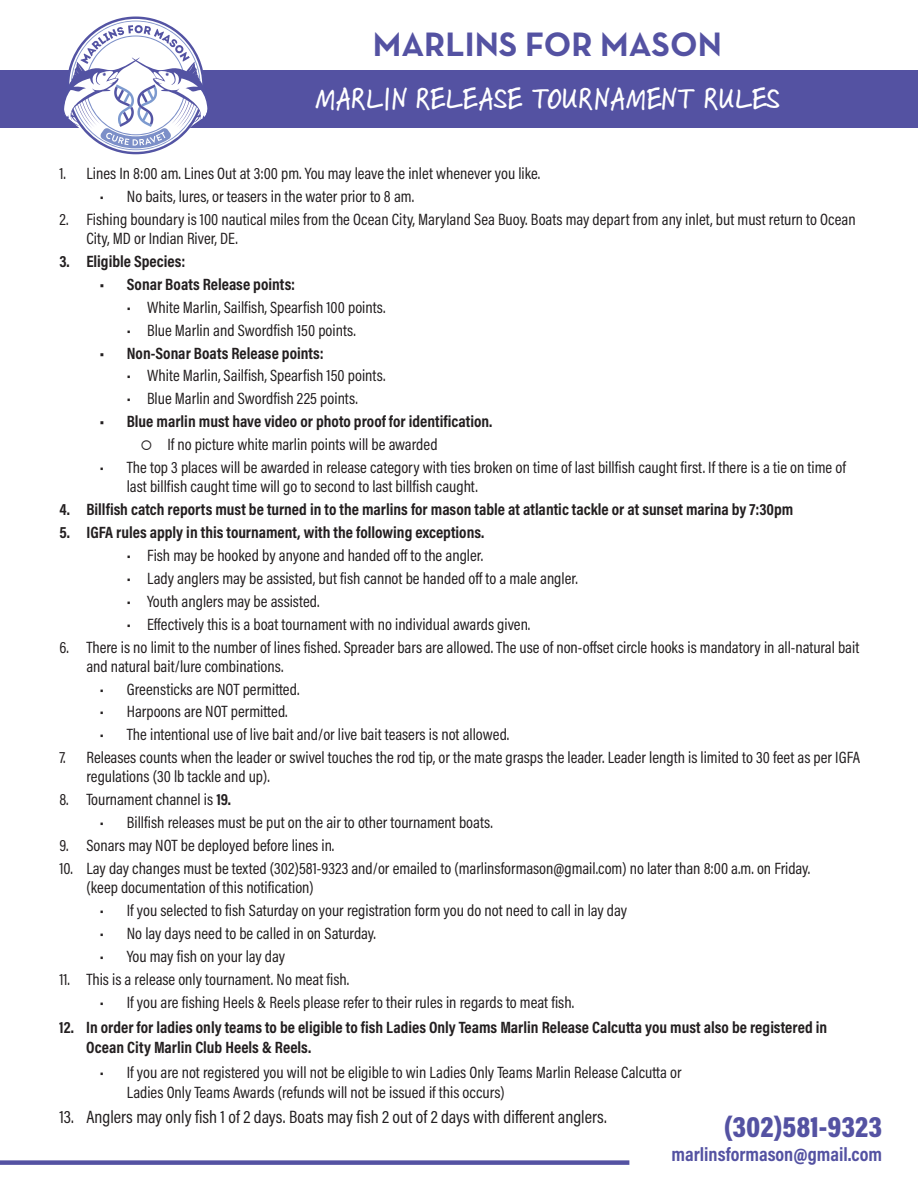
<style>
.page{position:relative;width:918px;height:1188px;background:#fff}
.page>*{position:absolute;margin:0;border:0;box-sizing:border-box;transform-origin:0 0}
.t1{font:700 34.5px "Neutraface Text";color:#5452a2}
.t2{font:33px "Skippy Sharp";letter-spacing:.015em;color:#fff}
.t3{font:900 30px "Acumin Pro Cond";color:#5452a2}
.t4{font:700 19.5px "Acumin Pro Cond";color:#5452a2}
.t5{font:18px "Acumin Pro Cond";color:#231f20}
.t6{font:16.5px/19px "Acumin Pro Cond";color:#231f20}
.t7{font:700 16.5px/19px "Acumin Pro Cond";color:#231f20}
.s1{font-weight:700}
</style>
<div class="page">
<div style="left:0;top:1160px;width:629px;height:5px;background:#5452a2"></div>
<div style="left:0;top:70px;width:918px;height:58px;background:#5452a2"></div>
<svg style="left:64px;top:17px;width:144px;height:137px"></svg>
<h1 class="t1" style="left:373px;top:22px;width:351px">MARLINS FOR MASON</h1>
<h2 class="t2" style="left:315px;top:75px;width:466px">MARLIN RELEASE TOURNAMENT RULES</h2>
<p class="t6" style="left:59px;top:164px;width:482px">1. Lines In 8:00 am. Lines Out at 3:00 pm. You may leave the inlet whenever you like.</p>
<p class="t6" style="left:100px;top:186px;width:316px">• No baits, lures, or teasers in the water prior to 8 am.</p>
<p class="t6" style="left:86px;top:209px;width:771px;text-indent:-27px">2. Fishing boundary is 100 nautical miles from the Ocean City, Maryland Sea Buoy. Boats may depart from any inlet, but must return to Ocean<br>City, MD or Indian River, DE.</p>
<p class="t7" style="left:59px;top:251px;width:127px">3. Eligible Species:</p>
<p class="t7" style="left:100px;top:274px;width:197px">• Sonar Boats Release points:</p>
<p class="t6" style="left:127px;top:297px;width:260px">• White Marlin, Sailfish, Spearfish 100 points.</p>
<p class="t6" style="left:127px;top:320px;width:231px">• Blue Marlin and Swordfish 150 points.</p>
<p class="t7" style="left:100px;top:343px;width:225px">• Non-Sonar Boats Release points:</p>
<p class="t6" style="left:127px;top:366px;width:260px">• White Marlin, Sailfish, Spearfish 150 points.</p>
<p class="t6" style="left:127px;top:389px;width:233px">• Blue Marlin and Swordfish 225 points.</p>
<p class="t7" style="left:100px;top:412px;width:394px">• Blue marlin must have video or photo proof for identification.</p>
<p class="t6" style="left:167px;top:435px;width:272px">If no picture white marlin points will be awarded</p>
<p class="t6" style="left:127px;top:458px;width:721px;text-indent:-27px">• The top 3 places will be awarded in release category with ties broken on time of last billfish caught first. If there is a tie on time of last billfish caught time will go to second to last billfish caught.</p>
<p class="t7" style="left:59px;top:499px;width:736px">4. Billfish catch reports must be turned in to the marlins for mason table at atlantic tackle or at sunset marina by 7:30pm</p>
<p class="t7" style="left:59px;top:522px;width:427px">5. IGFA rules apply in this tournament, with the following exceptions.</p>
<p class="t6" style="left:127px;top:545px;width:358px">• Fish may be hooked by anyone and handed off to the angler.</p>
<p class="t6" style="left:127px;top:568px;width:452px">• Lady anglers may be assisted, but fish cannot be handed off to a male angler.</p>
<p class="t6" style="left:127px;top:591px;width:194px">• Youth anglers may be assisted.</p>
<p class="t6" style="left:127px;top:614px;width:405px">• Effectively this is a boat tournament with no individual awards given.</p>
<p class="t6" style="left:86px;top:637px;width:775px;text-indent:-27px">6. There is no limit to the number of lines fished. Spreader bars are allowed. The use of non-offset circle hooks is mandatory in all-natural bait and natural bait/lure combinations.</p>
<p class="t6" style="left:100px;top:679px;width:201px">• Greensticks are NOT permitted.</p>
<p class="t6" style="left:100px;top:702px;width:189px">• Harpoons are NOT permitted.</p>
<p class="t6" style="left:100px;top:725px;width:411px">• The intentional use of live bait and/or live bait teasers is not allowed.</p>
<p class="t6" style="left:86px;top:748px;width:775px;text-indent:-27px">7. Releases counts when the leader or swivel touches the rod tip, or the mate grasps the leader. Leader length is limited to 30 feet as per IGFA regulations (30 lb tackle and up).</p>
<p class="t6" style="left:59px;top:790px;width:173px">8. Tournament channel is <span class="s1">19.</span></p>
<p class="t6" style="left:100px;top:813px;width:395px">• Billfish releases must be put on the air to other tournament boats.</p>
<p class="t6" style="left:59px;top:836px;width:277px">9. Sonars may NOT be deployed before lines in.</p>
<p class="t6" style="left:86px;top:858px;width:725px;text-indent:-27px">10. Lay day changes must be texted (302)581-9323 and/or emailed to (marlinsformason@gmail.com) no later than 8:00 a.m. on Friday. (keep documentation of this notification)</p>
<p class="t6" style="left:100px;top:900px;width:529px">• If you selected to fish Saturday on your registration form you do not need to call in lay day</p>
<p class="t6" style="left:100px;top:923px;width:277px">• No lay days need to be called in on Saturday.</p>
<p class="t6" style="left:100px;top:946px;width:187px">• You may fish on your lay day</p>
<p class="t6" style="left:59px;top:969px;width:291px">11. This is a release only tournament. No meat fish.</p>
<p class="t6" style="left:100px;top:992px;width:476px">• If you are fishing Heels &amp; Reels please refer to their rules in regards to meat fish.</p>
<p class="t7" style="left:86px;top:1018px;width:742px;text-indent:-27px">12. In order for ladies only teams to be eligible to fish Ladies Only Teams Marlin Release Calcutta you must also be registered in<br>Ocean City Marlin Club Heels &amp; Reels.</p>
<p class="t6" style="left:127px;top:1063px;width:556px;text-indent:-27px">• If you are not registered you will not be eligible to win Ladies Only Teams Marlin Release Calcutta or<br>Ladies Only Teams Awards (refunds will not be issued if this occurs)</p>
<p class="t5" style="left:59px;top:1105px;width:549px">13. Anglers may only fish 1 of 2 days. Boats may fish 2 out of 2 days with different anglers.</p>
<h3 class="t3" style="left:724px;top:1107px;width:160px">(302)581-9323</h3>
<p class="t4" style="left:671px;top:1141px;width:212px">marlinsformason@gmail.com</p>
</div>
